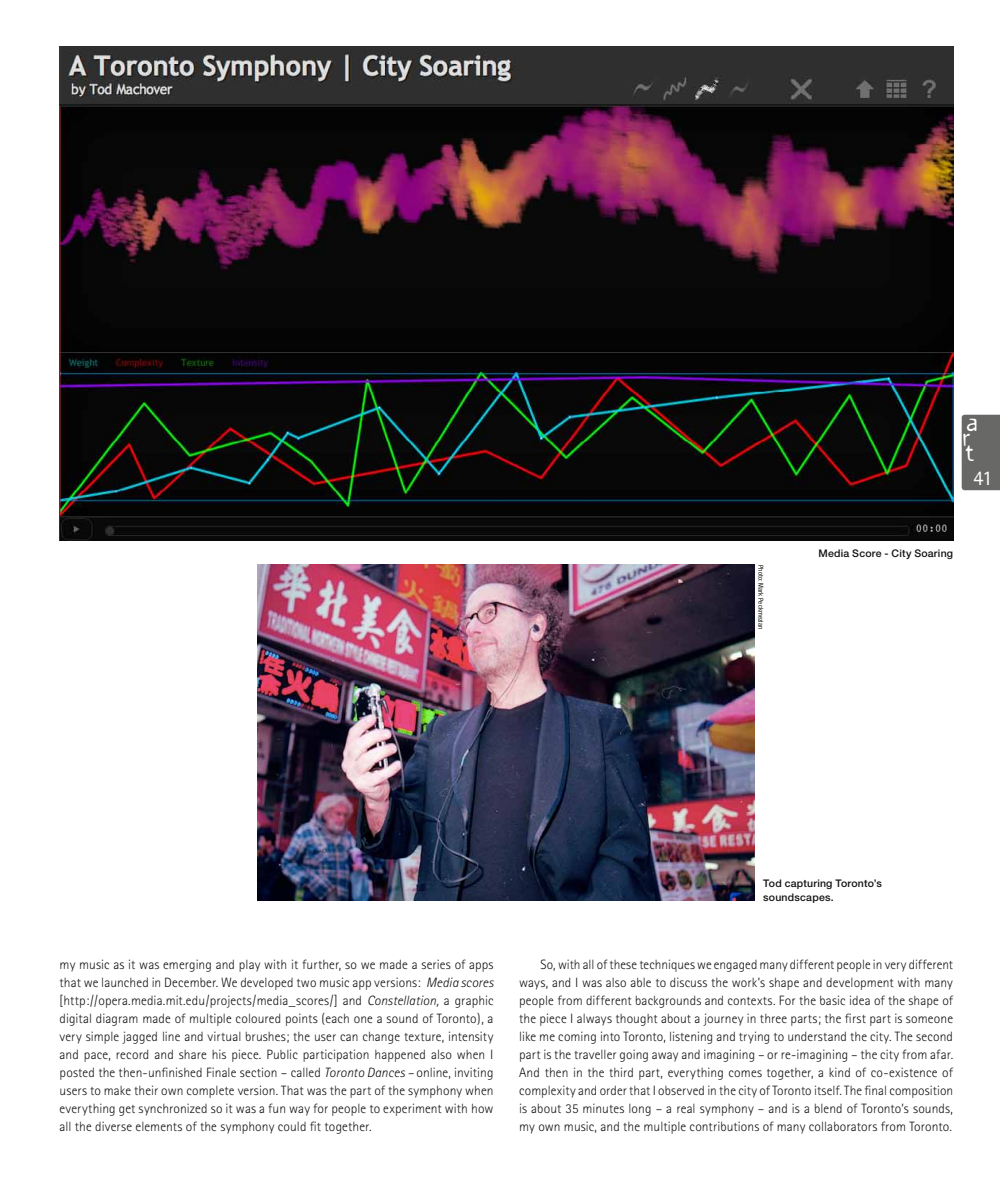
<style>
.page{position:relative;width:1000px;height:1191px;background:#fff}
.page>*{position:absolute;margin:0;border:0;box-sizing:border-box;transform-origin:0 0}
.t1{font:25.5px "Template Gothic";color:#fff}
.t2{font:21px "Rotis Sans Serif";color:#fff}
.t3{font:300 13.5px/18px "Rotis Sans Serif";letter-spacing:.01em;color:#141415;text-align:justify}
.t4{font:500 10.5px/14.2px "Helvetica Neue";letter-spacing:.02em;color:#141415}
.t5{font:condensed 6.75px "Helvetica Neue";letter-spacing:.02em;color:#141415}
.s1{font-style:italic}
</style>
<div class="page">
<img style="left:60px;top:47px;width:892px;height:494px">
<img style="left:258px;top:565px;width:496px;height:335px">
<div style="left:961px;top:415px;width:38px;height:75px;background:#686867"></div>
<p class="t5" style="left:764px;top:565px;width:66px;rotate:90deg">Photo: Mark Peckmezian</p>
<h1 class="t1" style="left:965px;top:403px;width:14px">a</h1>
<h1 class="t1" style="left:961px;top:418px;width:10px">r</h1>
<h1 class="t1" style="left:965px;top:433px;width:10px">t</h1>
<h2 class="t2" style="left:972px;top:465px;width:21px">41</h2>
<p class="t4" style="left:818px;top:546px;width:136px">Media Score - City Soaring</p>
<p class="t4" style="left:763px;top:875px;width:120px">Tod capturing Toronto’s soundscapes.</p>
<p class="t3" style="left:60px;top:955px;width:435px">my music as it was emerging and play with it further, so we made a series of apps that we launched in December. We developed two music app versions: <span class="s1">Media scores </span>[http://opera.media.mit.edu/projects/media_scores/] and <span class="s1">Constellation,</span> a graphic digital diagram made of multiple coloured points (each one a sound of Toronto), a very simple jagged line and virtual brushes; the user can change texture, intensity and pace, record and share his piece. Public participation happened also when I posted the then-unfinished Finale section – called <span class="s1">Toronto Dances –</span> online, inviting users to make their own complete version. That was the part of the symphony when everything get synchronized so it was a fun way for people to experiment with how all the diverse elements of the symphony could fit together.</p>
<p class="t3" style="left:519px;top:955px;width:435px;text-indent:21px">So, with all of these techniques we engaged many different people in very different ways, and I was also able to discuss the work’s shape and development with many people from different backgrounds and contexts. For the basic idea of the shape of the piece I always thought about a journey in three parts; the first part is someone like me coming into Toronto, listening and trying to understand the city. The second part is the traveller going away and imagining – or re-imagining – the city from afar.<br>And then in the third part, everything comes together, a kind of co-existence of complexity and order that I observed in the city of Toronto itself. The final composition is about 35 minutes long – a real symphony – and is a blend of Toronto’s sounds, my own music, and the multiple contributions of many collaborators from Toronto.</p>
</div>
